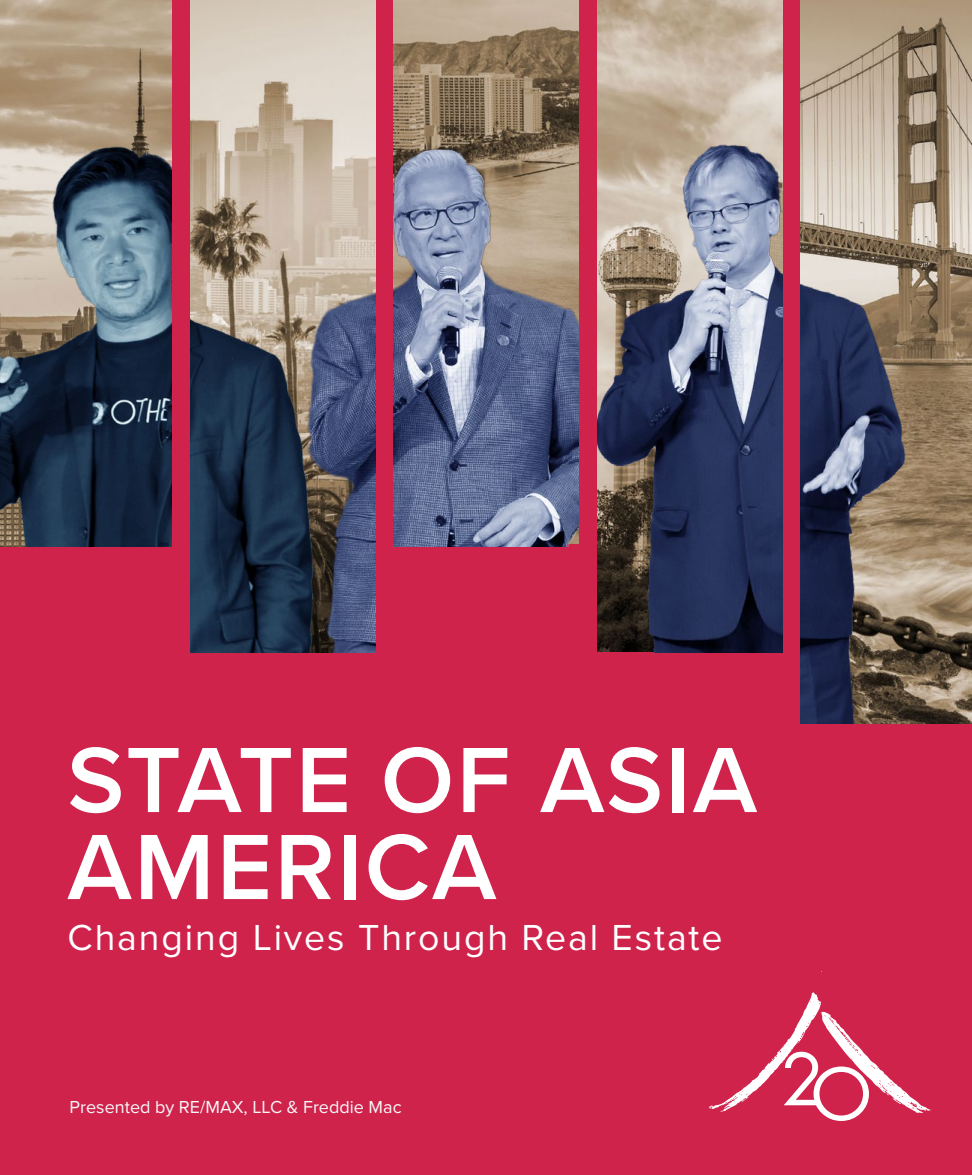
<style>
.page{position:relative;width:972px;height:1175px;background:#fff}
.page>*{position:absolute;margin:0;border:0;box-sizing:border-box;transform-origin:0 0}
.t1{font:600 96px/87px "Proxima Nova";letter-spacing:.025em;color:#fff}
.t2{font:37.5px "Proxima Nova";letter-spacing:.05em;color:#fff}
.t3{font:18px "Proxima Nova";color:#f7f8f9}
</style>
<div class="page">
<div style="left:0;top:0;width:972px;height:1174px;background:#cf234c"></div>
<img style="left:0;top:0;width:171px;height:12px">
<img style="left:191px;top:0;width:184px;height:48px">
<img style="left:394px;top:0;width:185px;height:48px">
<img style="left:597px;top:0;width:185px;height:122px">
<img style="left:801px;top:0;width:171px;height:122px">
<svg style="left:709px;top:992px;width:223px;height:129px"></svg>
<img style="left:0;top:12px;width:171px;height:534px">
<img style="left:191px;top:12px;width:142px;height:640px">
<img style="left:290px;top:48px;width:85px;height:604px">
<img style="left:394px;top:48px;width:185px;height:498px">
<img style="left:597px;top:122px;width:185px;height:530px">
<img style="left:801px;top:122px;width:171px;height:601px">
<h1 class="t1" style="left:67px;top:733px;width:692px">STATE OF ASIA<br>AMERICA</h1>
<h2 class="t2" style="left:68px;top:910px;width:657px">Changing Lives Through Real Estate</h2>
<p class="t3" style="left:70px;top:1094px;width:333px">Presented by RE/MAX, LLC &amp; Freddie Mac</p>
</div>
